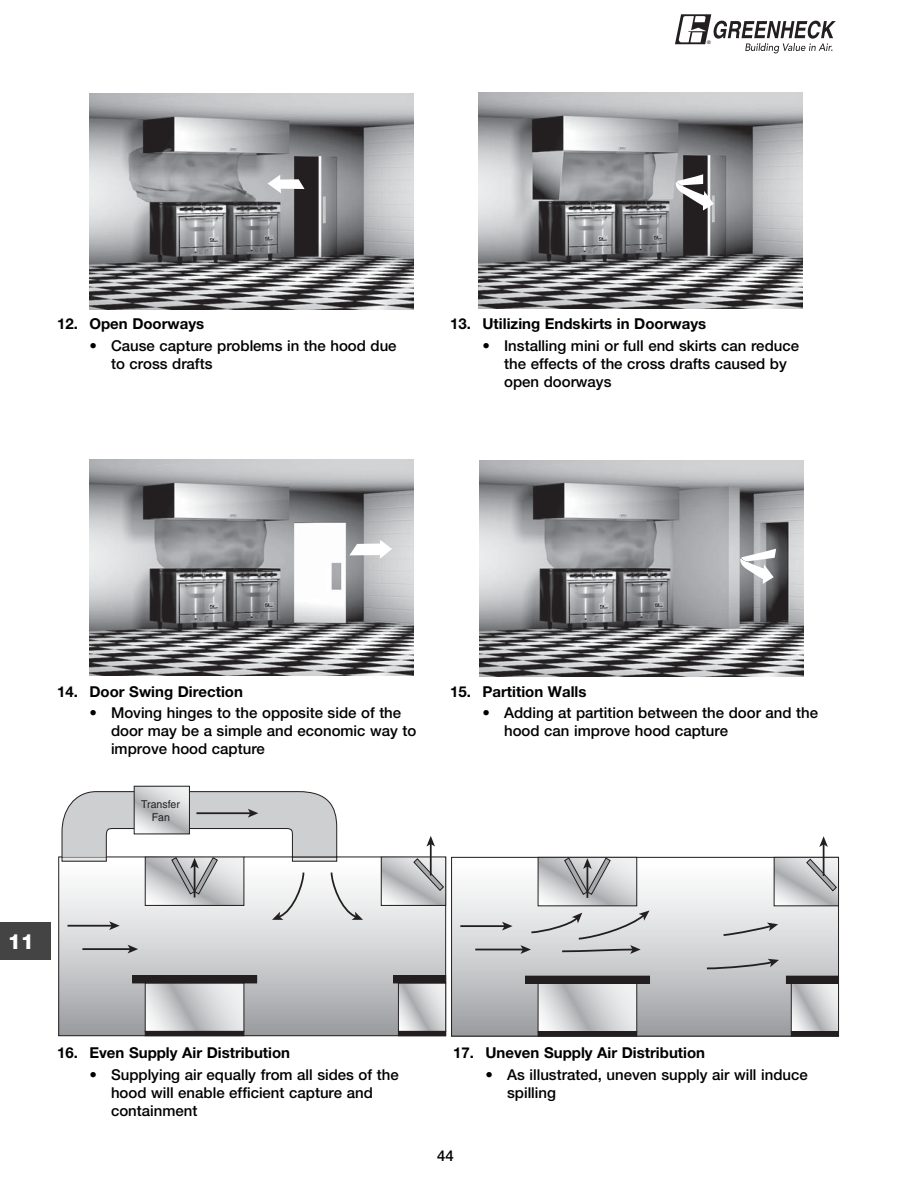
<style>
.page{position:relative;width:918px;height:1188px;background:#fff}
.page>*{position:absolute;margin:0;border:0;box-sizing:border-box;transform-origin:0 0}
.t1{font:800 21px "Helvetica Neue LT Std";color:#fff}
.t2{font:500 15px/18px "Helvetica Neue LT Std";color:#000}
.t3{font:700 15px "Helvetica Neue LT Std";color:#000}
.t4{font:10.8px/12.9px "Helvetica";color:#231f20;text-align:center}
.t5{font:4.8px "Helvetica";color:#231f20}
</style>
<div class="page">
<svg style="left:675px;top:14px;width:161px;height:39px"></svg>
<div style="left:59px;top:857px;width:387px;height:179px;background:linear-gradient(to bottom,#fff,#9d9fa2)"></div>
<svg style="left:147px;top:985px;width:95px;height:45px;background:#d2d3d5"></svg>
<div style="left:145px;top:983px;width:99px;height:49px;border:1px solid #231f20"></div>
<svg style="left:383px;top:859px;width:61px;height:45px;background:#c6c7c9"></svg>
<div style="left:381px;top:857px;width:65px;height:49px;border:1px solid #231f20"></div>
<svg style="left:413px;top:858px;width:31px;height:33px"></svg>
<div style="left:134px;top:786px;width:55px;height:48px;background:linear-gradient(to right,#cdcfd0,#f7f7f7)"></div>
<div style="left:134px;top:786px;width:56px;height:48px;border:1px solid #231f20"></div>
<div style="left:133px;top:976px;width:124px;height:7px;background:#231f20"></div>
<div style="left:132px;top:975px;width:125px;height:8px;border:1px solid #231f20"></div>
<div style="left:145px;top:1031px;width:99px;height:5px;background:#231f20"></div>
<svg style="left:400px;top:985px;width:44px;height:45px;background:#cdced0"></svg>
<div style="left:398px;top:983px;width:48px;height:49px;border:1px solid #231f20"></div>
<div style="left:394px;top:976px;width:52px;height:7px;background:#231f20"></div>
<div style="left:393px;top:975px;width:53px;height:8px;border:1px solid #231f20"></div>
<div style="left:398px;top:1031px;width:48px;height:5px;background:#231f20"></div>
<hr style="left:82px;top:948px;width:49px;height:2px;background:#231f20">
<svg style="left:128px;top:945px;width:10px;height:8px"></svg>
<svg style="left:61px;top:791px;width:302px;height:139px"></svg>
<hr style="left:430px;top:843px;width:2px;height:33px;background:#231f20">
<svg style="left:426px;top:836px;width:9px;height:11px"></svg>
<div style="left:452px;top:857px;width:387px;height:179px;background:linear-gradient(to bottom,#fff,#9da0a3)"></div>
<div style="left:451px;top:857px;width:388px;height:179px;border:1px solid #231f20"></div>
<svg style="left:540px;top:859px;width:95px;height:45px;background:#d0d2d3"></svg>
<div style="left:538px;top:857px;width:99px;height:49px;border:1px solid #231f20"></div>
<svg style="left:540px;top:985px;width:95px;height:45px;background:#d2d3d5"></svg>
<div style="left:538px;top:983px;width:99px;height:49px;border:1px solid #231f20"></div>
<svg style="left:776px;top:859px;width:61px;height:45px;background:#c6c7c9"></svg>
<div style="left:774px;top:857px;width:65px;height:49px;border:1px solid #231f20"></div>
<svg style="left:806px;top:858px;width:31px;height:34px"></svg>
<div style="left:526px;top:976px;width:124px;height:7px;background:#231f20"></div>
<div style="left:525px;top:976px;width:125px;height:8px;border:1px solid #231f20"></div>
<div style="left:538px;top:1032px;width:99px;height:4px;border:1px solid #231f20"></div>
<svg style="left:793px;top:985px;width:44px;height:45px;background:#cdcfd0"></svg>
<div style="left:791px;top:983px;width:48px;height:49px;border:1px solid #231f20"></div>
<div style="left:786px;top:976px;width:53px;height:7px;background:#231f20"></div>
<div style="left:786px;top:976px;width:53px;height:8px;border:1px solid #231f20"></div>
<div style="left:791px;top:1032px;width:48px;height:4px;border:1px solid #231f20"></div>
<hr style="left:460px;top:925px;width:45px;height:2px;background:#231f20">
<svg style="left:502px;top:922px;width:11px;height:9px"></svg>
<hr style="left:475px;top:949px;width:49px;height:1px;background:#231f20">
<hr style="left:587px;top:866px;width:1px;height:32px;background:#231f20">
<svg style="left:564px;top:857px;width:47px;height:38px;background:#a8a8aa"></svg>
<hr style="left:823px;top:844px;width:2px;height:32px;background:#231f20">
<svg style="left:819px;top:836px;width:9px;height:11px"></svg>
<svg style="left:520px;top:911px;width:130px;height:43px;background:#cdcecf"></svg>
<svg style="left:722px;top:923px;width:56px;height:14px"></svg>
<svg style="left:705px;top:959px;width:74px;height:11px"></svg>
<img style="left:480px;top:460px;width:324px;height:216px">
<img style="left:739px;top:549px;width:37px;height:35px">
<img style="left:89px;top:460px;width:324px;height:216px">
<img style="left:349px;top:540px;width:43px;height:19px">
<img style="left:479px;top:92px;width:324px;height:216px">
<img style="left:674px;top:174px;width:40px;height:37px">
<img style="left:89px;top:93px;width:324px;height:216px">
<img style="left:268px;top:175px;width:37px;height:18px">
<div style="left:0;top:922px;width:50px;height:38px;background:#444"></div>
<p class="t5" style="left:707px;top:41px;width:5px">®</p>
<p class="t3" style="left:57px;top:319px;width:149px">12. Open Doorways</p>
<p class="t2" style="left:111px;top:338px;width:287px;text-indent:-22px">• Cause capture problems in the hood due to cross drafts</p>
<p class="t3" style="left:450px;top:319px;width:258px">13. Utilizing Endskirts in Doorways</p>
<p class="t2" style="left:504px;top:338px;width:296px;text-indent:-22px">• Installing mini or full end skirts can reduce the effects of the cross drafts caused by open doorways</p>
<p class="t3" style="left:57px;top:686px;width:187px">14. Door Swing Direction</p>
<p class="t2" style="left:111px;top:706px;width:307px;text-indent:-22px">• Moving hinges to the opposite side of the door may be a simple and economic way to improve hood capture</p>
<p class="t4" style="left:141px;top:799px;width:40px">Transfer<br>Fan</p>
<p class="t3" style="left:450px;top:686px;width:138px">15. Partition Walls</p>
<p class="t2" style="left:504px;top:706px;width:316px;text-indent:-22px">• Adding at partition between the door and the hood can improve hood capture</p>
<h1 class="t1" style="left:8px;top:934px;width:28px">11</h1>
<p class="t3" style="left:57px;top:1048px;width:235px">16. Even Supply Air Distribution</p>
<p class="t2" style="left:111px;top:1067px;width:289px;text-indent:-22px">• Supplying air equally from all sides of the hood will enable efficient capture and containment</p>
<p class="t3" style="left:453px;top:1048px;width:253px">17. Uneven Supply Air Distribution</p>
<p class="t2" style="left:507px;top:1067px;width:302px;text-indent:-22px">• As illustrated, uneven supply air will induce spilling</p>
<p class="t2" style="left:437px;top:1149px;width:18px">44</p>
</div>
